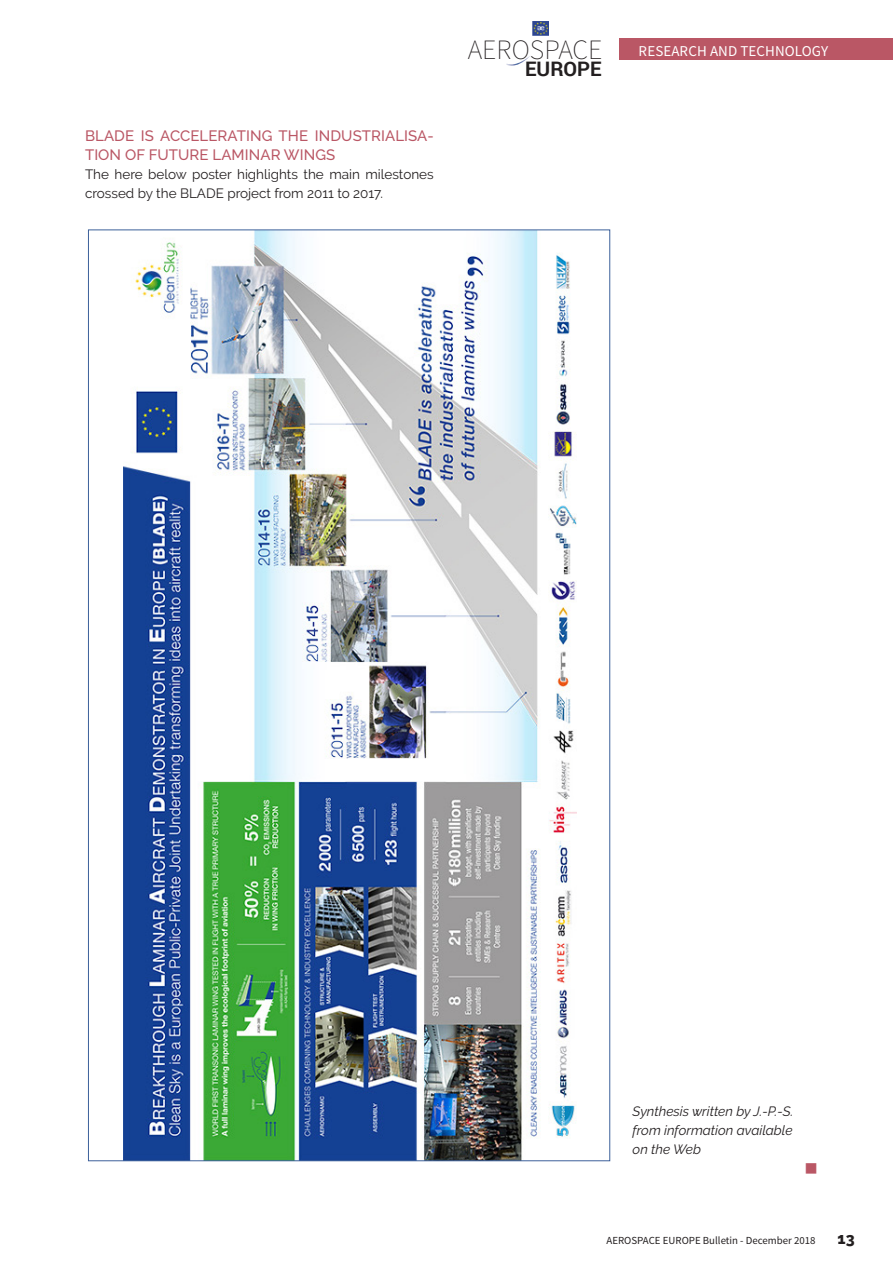
<style>
.page{position:relative;width:893px;height:1263px;background:#fff}
.page>*{position:absolute;margin:0;border:0;box-sizing:border-box;transform-origin:0 0}
.t1{font:200 27.9px "Source Sans Pro";color:#231f20}
.t2{font:700 19.95px "Roboto";color:#231f20}
.t3{font:18px "Wingdings";color:#ba5765}
.t4{font:800 15.75px "Raleway";color:#231f20}
.Titre_2_medium{font:500 15px/18.8px "Raleway";letter-spacing:.005em;color:#ba5765}
.titre_generique{font:15px "Source Sans Pro";letter-spacing:.005em;color:#fff}
.texte_courant{font:13.5px/18.8px "Raleway";color:#231f20}
.signature{font:italic 13.5px/18.8px "Raleway";color:#231f20;text-align:justify}
.t5{font:10.8px "Source Sans Pro";color:#231f20}
</style>
<div class="page">
<div style="left:619px;top:38px;width:274px;height:22px;background:#ba5765"></div>
<svg style="left:506px;top:56px;width:24px;height:10px"></svg>
<img style="left:533px;top:21px;width:16px;height:14px">
<img style="left:124px;top:232px;width:453px;height:927px">
<p class="Titre_2_medium" style="left:85px;top:127px;width:350px">BLADE IS ACCELERATING THE INDUSTRIALISA-<br>TION OF FUTURE LAMINAR WINGS</p>
<p class="texte_courant" style="left:85px;top:165px;width:350px">The here below poster highlights the main milestones crossed by the BLADE project from 2011 to 2017.</p>
<p class="t1" style="left:468px;top:33px;width:136px">AEROSPACE</p>
<p class="titre_generique" style="left:639px;top:42px;width:191px">RESEARCH AND TECHNOLOGY</p>
<p class="t2" style="left:525px;top:55px;width:78px">EUROPE</p>
<p class="signature" style="left:633px;top:1102px;width:162px">Synthesis written by J.-P.-S. from information available on the Web</p>
<p class="t3" style="left:804px;top:1159px;width:15px">■</p>
<p class="t5" style="left:606px;top:1233px;width:211px">AEROSPACE EUROPE Bulletin - December 2018</p>
<p class="t4" style="left:838px;top:1229px;width:19px">13</p>
</div>
